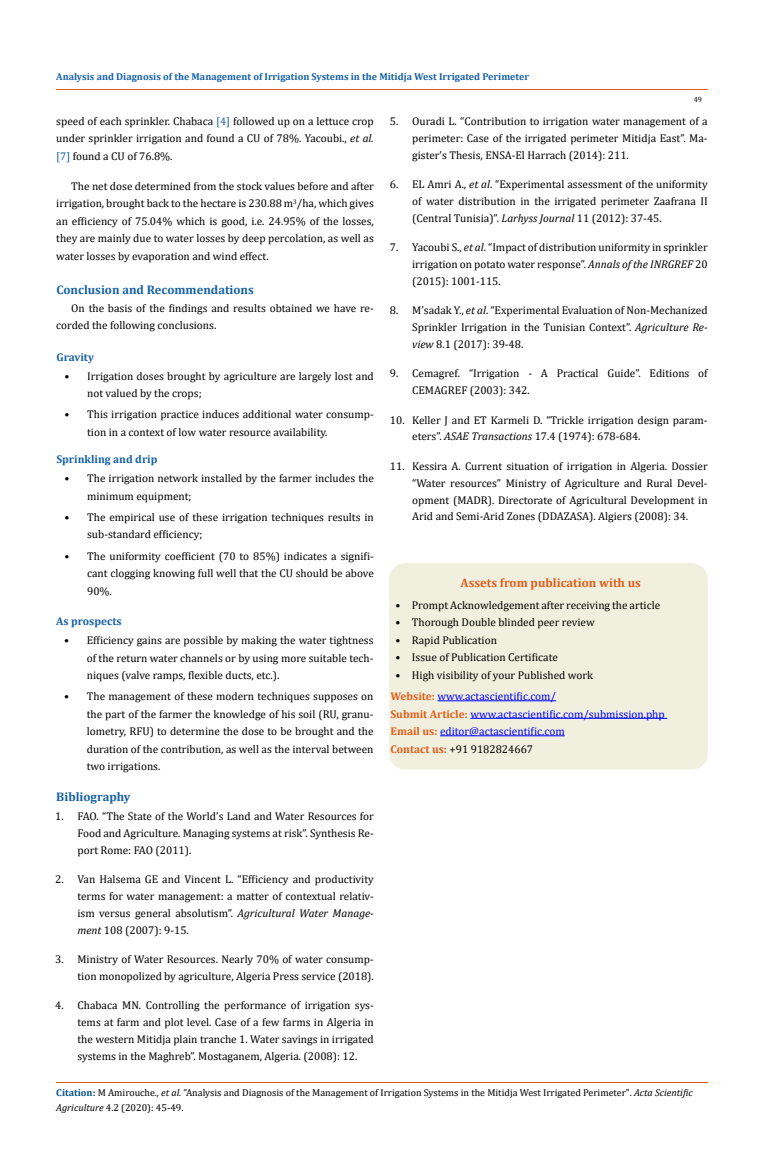
<style>
.page{position:relative;width:764px;height:1170px;background:#fff}
.page>*{position:absolute;margin:0;border:0;box-sizing:border-box;transform-origin:0 0}
.t1{font:700 12.5px "Cambria";color:#1560a6}
.t2{font:700 12.5px "Cambria";color:#e05d1a}
.t3{font:11.25px/16.9px "Cambria";color:#000;text-align:justify}
.t4{font:11.25px/17.5px "Cambria";color:#00f}
.t5{font:700 11.25px "Cambria";color:#1560a6}
.t6{font:10px/15px "Cambria";color:#000}
.t7{font:700 10px "Cambria";color:#1560a6}
.t8{font:7.5px "Cambria";color:#000}
.s1{color:#1560a6}
.s2{font-style:italic}
.s3{font-weight:700;color:#e05d1a}
.s4{color:#000}
.s5{font-weight:700;color:#035089}
</style>
<div class="page">
<div style="left:390px;top:564px;width:317px;height:205px;background:#f1f0de;border-radius:15px"></div>
<div style="left:389px;top:563px;width:319px;height:207px;border:1px solid #f1f0de;border-radius:15px"></div>
<hr style="left:437px;top:700px;width:119px;height:1px;background:#00f">
<hr style="left:470px;top:718px;width:197px;height:1px;background:#00f">
<hr style="left:440px;top:735px;width:125px;height:1px;background:#00f">
<hr style="left:56px;top:90px;width:652px;height:1px;background:#e05d1a">
<hr style="left:56px;top:1082px;width:651px;height:1px;background:#e05d1a">
<p class="t7" style="left:56px;top:69px;width:474px">Analysis and Diagnosis of the Management of Irrigation Systems in the Mitidja West Irrigated Perimeter</p>
<p class="t8" style="left:693px;top:95px;width:10px">49</p>
<p class="t3" style="left:56px;top:112px;width:319px;line-height:17.5px">speed of each sprinkler. Chabaca <span class="s1">[4]</span> followed up on a lettuce crop under sprinkler irrigation and found a CU of 78%. Yacoubi., <span class="s2">et al. </span><span class="s1">[7]</span> found a CU of 76.8%.</p>
<p class="t3" style="left:56px;top:177px;width:319px;line-height:17.5px;text-indent:15px">The net dose determined from the stock values before and after irrigation, brought back to the hectare is 230.88 m<sup>3</sup>/ha, which gives an efficiency of 75.04% which is good, i.e. 24.95% of the losses, they are mainly due to water losses by deep percolation, as well as water losses by evaporation and wind effect.</p>
<p class="t1" style="left:56px;top:281px;width:199px">Conclusion and Recommendations</p>
<p class="t3" style="left:56px;top:300px;width:319px;text-indent:15px">On the basis of the findings and results obtained we have re&shy;corded the following conclusions.</p>
<p class="t5" style="left:56px;top:349px;width:39px">Gravity</p>
<p class="t3" style="left:87px;top:367px;width:288px;line-height:17.5px;text-indent:-22px">• Irrigation doses brought by agriculture are largely lost and not valued by the crops;</p>
<p class="t3" style="left:87px;top:406px;width:288px;line-height:17.5px;text-indent:-22px">• This irrigation practice induces additional water consump&shy;tion in a context of low water resource availability.</p>
<p class="t5" style="left:56px;top:451px;width:102px">Sprinkling and drip</p>
<p class="t3" style="left:87px;top:469px;width:288px;line-height:17.5px;text-indent:-22px">• The irrigation network installed by the farmer includes the minimum equipment;</p>
<p class="t3" style="left:87px;top:508px;width:288px;line-height:17.5px;text-indent:-22px">• The empirical use of these irrigation techniques results in sub-standard efficiency;</p>
<p class="t3" style="left:87px;top:547px;width:288px;line-height:17.5px;text-indent:-22px">• The uniformity coefficient (70 to 85%) indicates a signifi&shy;cant clogging knowing full well that the CU should be above 90%.</p>
<p class="t5" style="left:56px;top:613px;width:67px">As prospects</p>
<p class="t3" style="left:87px;top:631px;width:288px;line-height:17.5px;text-indent:-22px">• Efficiency gains are possible by making the water tightness of the return water channels or by using more suitable tech&shy;niques (valve ramps, flexible ducts, etc.).</p>
<p class="t3" style="left:87px;top:688px;width:288px;line-height:17.5px;text-indent:-22px">• The management of these modern techniques supposes on the part of the farmer the knowledge of his soil (RU, granu&shy;lometry, RFU) to determine the dose to be brought and the duration of the contribution, as well as the interval between two irrigations.</p>
<p class="t1" style="left:56px;top:788px;width:76px">Bibliography</p>
<p class="t3" style="left:77px;top:808px;width:298px;text-indent:-22px">1. FAO. “The State of the World’s Land and Water Resources for Food and Agriculture. Managing systems at risk”. Synthesis Re&shy;port Rome: FAO (2011).</p>
<p class="t3" style="left:77px;top:871px;width:298px;text-indent:-22px">2. Van Halsema GE and Vincent L. “Efficiency and productivity terms for water management: a matter of contextual relativ&shy;ism versus general absolutism”. <span class="s2">Agricultural Water Manage&shy;ment</span> 108 (2007): 9-15.</p>
<p class="t3" style="left:55px;top:951px;width:320px;text-align:right">3. Ministry of Water Resources. Nearly 70% of water consump&shy;tion monopolized by agriculture, Algeria Press service (2018).</p>
<p class="t3" style="left:77px;top:997px;width:298px;text-indent:-22px">4. Chabaca MN. Controlling the performance of irrigation sys&shy;tems at farm and plot level. Case of a few farms in Algeria in the western Mitidja plain tranche 1. Water savings in irrigated systems in the Maghreb”. Mostaganem, Algeria. (2008): 12.</p>
<p class="t3" style="left:412px;top:113px;width:297px;text-indent:-22px">5. Ouradi L. “Contribution to irrigation water management of a perimeter: Case of the irrigated perimeter Mitidja East”. Ma&shy;gister’s Thesis, ENSA-El Harrach (2014): 211.</p>
<p class="t3" style="left:412px;top:176px;width:297px;text-indent:-22px">6. EL Amri A., <span class="s2">et al</span>. “Experimental assessment of the uniformity of water distribution in the irrigated perimeter Zaafrana II (Central Tunisia)”. <span class="s2">Larhyss Journal</span> 11 (2012): 37-45.</p>
<p class="t3" style="left:412px;top:239px;width:297px;text-indent:-22px">7. Yacoubi S., <span class="s2">et al</span>. “Impact of distribution uniformity in sprinkler irrigation on potato water response”. <span class="s2">Annals of the INRGREF</span> 20 (2015): 1001-115.</p>
<p class="t3" style="left:412px;top:302px;width:297px;text-indent:-22px">8. M’sadak Y., <span class="s2">et al</span>. “Experimental Evaluation of Non-Mechanized Sprinkler Irrigation in the Tunisian Context”. <span class="s2">Agriculture Re&shy;view</span> 8.1 (2017): 39-48.</p>
<p class="t3" style="left:412px;top:365px;width:297px;text-indent:-22px">9. Cemagref. “Irrigation - A Practical Guide”. Editions of<br>CEMAGREF (2003): 342.</p>
<p class="t3" style="left:412px;top:411px;width:297px;text-indent:-22px">10. Keller J and ET Karmeli D. “Trickle irrigation design param&shy;eters”. <span class="s2">ASAE Transactions</span> 17.4 (1974): 678-684.</p>
<p class="t3" style="left:412px;top:458px;width:297px;text-indent:-22px">11. Kessira A. Current situation of irrigation in Algeria. Dossier “Water resources” Ministry of Agriculture and Rural Devel&shy;opment (MADR). Directorate of Agricultural Development in Arid and Semi-Arid Zones (DDAZASA). Algiers (2008): 34.</p>
<p class="t2" style="left:460px;top:574px;width:182px">Assets from publication with us</p>
<p class="t3" style="left:396px;top:596px;width:266px">• Prompt Acknowledgement after receiving the article</p>
<p class="t3" style="left:396px;top:614px;width:201px">• Thorough Double blinded peer review</p>
<p class="t3" style="left:396px;top:631px;width:103px">• Rapid Publication</p>
<p class="t3" style="left:396px;top:649px;width:164px">• Issue of Publication Certificate</p>
<p class="t3" style="left:396px;top:666px;width:199px">• High visibility of your Published work</p>
<p class="t4" style="left:390px;top:687px;width:276px"><span class="s3">Website:</span> www.actascientific.com/<br><span class="s3">Submit Article:</span> www.actascientific.com/submission.php <span class="s3">Email us:</span> editor@actascientific.com<br><span class="s3">Contact us:</span> <span class="s4">+91 9182824667</span></p>
<p class="t6" style="left:56px;top:1085px;width:638px"><span class="s5">Citation:</span> M Amirouche<span class="s2">., et al.</span> “Analysis and Diagnosis of the Management of Irrigation Systems in the Mitidja West Irrigated Perimeter". <span class="s2">Acta Scientific<br>Agriculture</span> 4.2 (2020): 45-49.</p>
</div>
